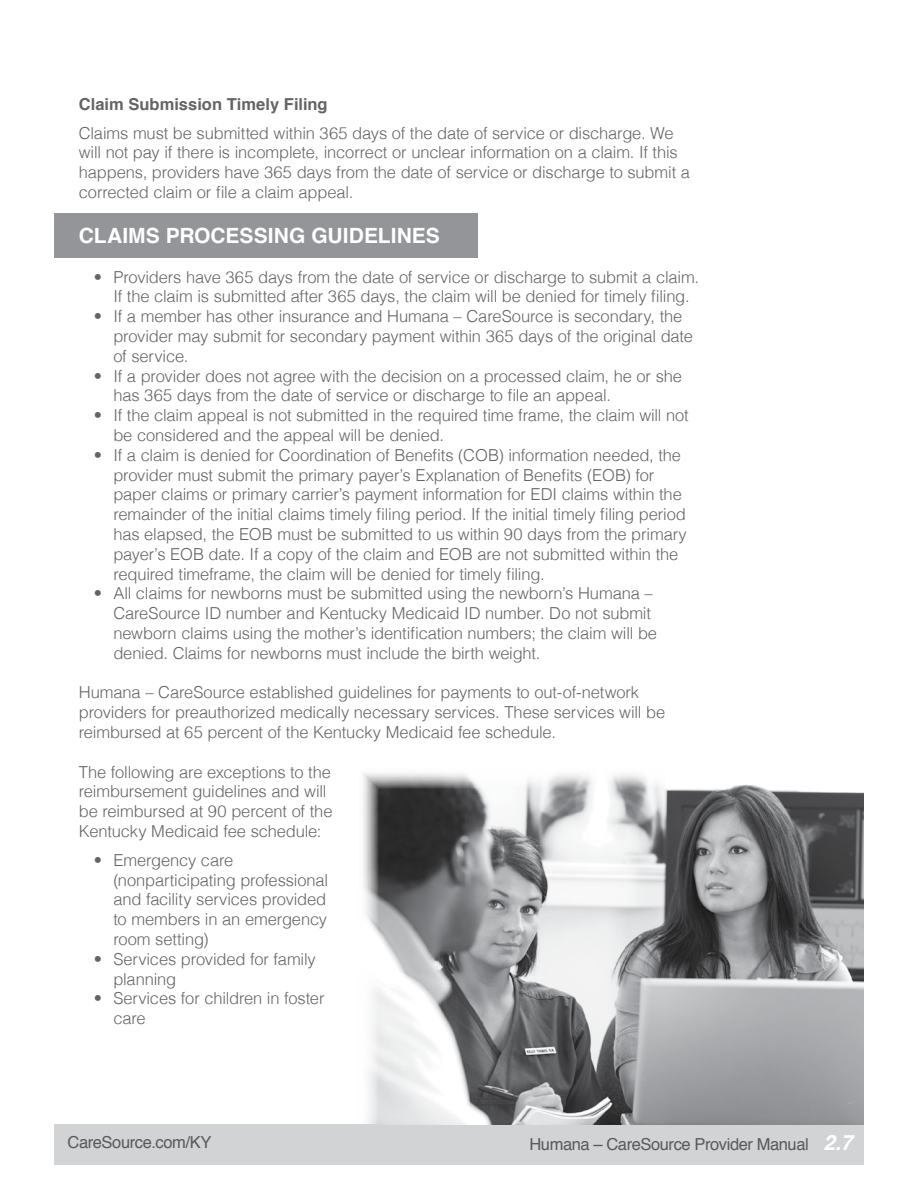
<style>
.page{position:relative;width:918px;height:1188px;background:#fff}
.page>*{position:absolute;margin:0;border:0;box-sizing:border-box;transform-origin:0 0}
.t1{font:700 21px "Helvetica";color:#fff}
.t2{font:300 16.5px/19.8px "Helvetica";letter-spacing:-.01em;color:#636466}
.t3{font:16.5px "Helvetica";letter-spacing:-.025em;color:#58595b}
.s1{font-weight:700}
.s2{font-weight:700;font-style:italic;font-size:21px;color:#fff}
</style>
<div class="page">
<div style="left:54px;top:1125px;width:810px;height:40px;background:#d1d3d4"></div>
<div style="left:54px;top:213px;width:423px;height:44px;background:#939598"></div>
<img style="left:359px;top:773px;width:505px;height:352px">
<p class="t2" style="left:79px;top:89px;width:596px;line-height:28.8px"><span class="s1">Claim Submission Timely Filing<br></span>Claims must be submitted within 365 days of the date of service or discharge. We</p>
<p class="t2" style="left:79px;top:142px;width:613px">will not pay if there is incomplete, incorrect or unclear information on a claim. If this happens, providers have 365 days from the date of service or discharge to submit a corrected claim or file a claim appeal.</p>
<p class="t1" style="left:79px;top:219px;width:362px">CLAIMS PROCESSING GUIDELINES</p>
<p class="t2" style="left:113px;top:266px;width:587px;text-indent:-20px">• Providers have 365 days from the date of service or discharge to submit a claim.<br>If the claim is submitted after 365 days, the claim will be denied for timely filing.</p>
<p class="t2" style="left:113px;top:306px;width:581px;text-indent:-20px">• If a member has other insurance and Humana – CareSource is secondary, the provider may submit for secondary payment within 365 days of the original date of service.</p>
<p class="t2" style="left:113px;top:365px;width:570px;text-indent:-20px">• If a provider does not agree with the decision on a processed claim, he or she has 365 days from the date of service or discharge to file an appeal.</p>
<p class="t2" style="left:113px;top:405px;width:577px;text-indent:-20px">• If the claim appeal is not submitted in the required time frame, the claim will not be considered and the appeal will be denied.</p>
<p class="t2" style="left:113px;top:444px;width:575px;text-indent:-20px">• If a claim is denied for Coordination of Benefits (COB) information needed, the provider must submit the primary payer’s Explanation of Benefits (EOB) for paper claims or primary carrier’s payment information for EDI claims within the remainder of the initial claims timely filing period. If the initial timely filing period has elapsed, the EOB must be submitted to us within 90 days from the primary payer’s EOB date. If a copy of the claim and EOB are not submitted within the required timeframe, the claim will be denied for timely filing.</p>
<p class="t2" style="left:113px;top:583px;width:545px;text-indent:-20px">• All claims for newborns must be submitted using the newborn’s Humana – CareSource ID number and Kentucky Medicaid ID number. Do not submit newborn claims using the mother’s identification numbers; the claim will be denied. Claims for newborns must include the birth weight.</p>
<p class="t2" style="left:79px;top:682px;width:588px">Humana – CareSource established guidelines for payments to out-of-network providers for preauthorized medically necessary services. These services will be reimbursed at 65 percent of the Kentucky Medicaid fee schedule.</p>
<p class="t2" style="left:79px;top:761px;width:255px">The following are exceptions to the reimbursement guidelines and will be reimbursed at 90 percent of the Kentucky Medicaid fee schedule:</p>
<p class="t2" style="left:113px;top:849px;width:216px;text-indent:-20px">• Emergency care (nonparticipating professional and facility services provided to members in an emergency room setting)</p>
<p class="t2" style="left:113px;top:948px;width:204px;text-indent:-20px">• Services provided for family planning</p>
<p class="t2" style="left:113px;top:988px;width:213px;text-indent:-20px">• Services for children in foster care</p>
<p class="t3" style="left:68px;top:1130px;width:145px">CareSource.com/KY</p>
<p class="t3" style="left:529px;top:1132px;width:325px">Humana – CareSource Provider Manual <span class="s2">2.7</span></p>
</div>
